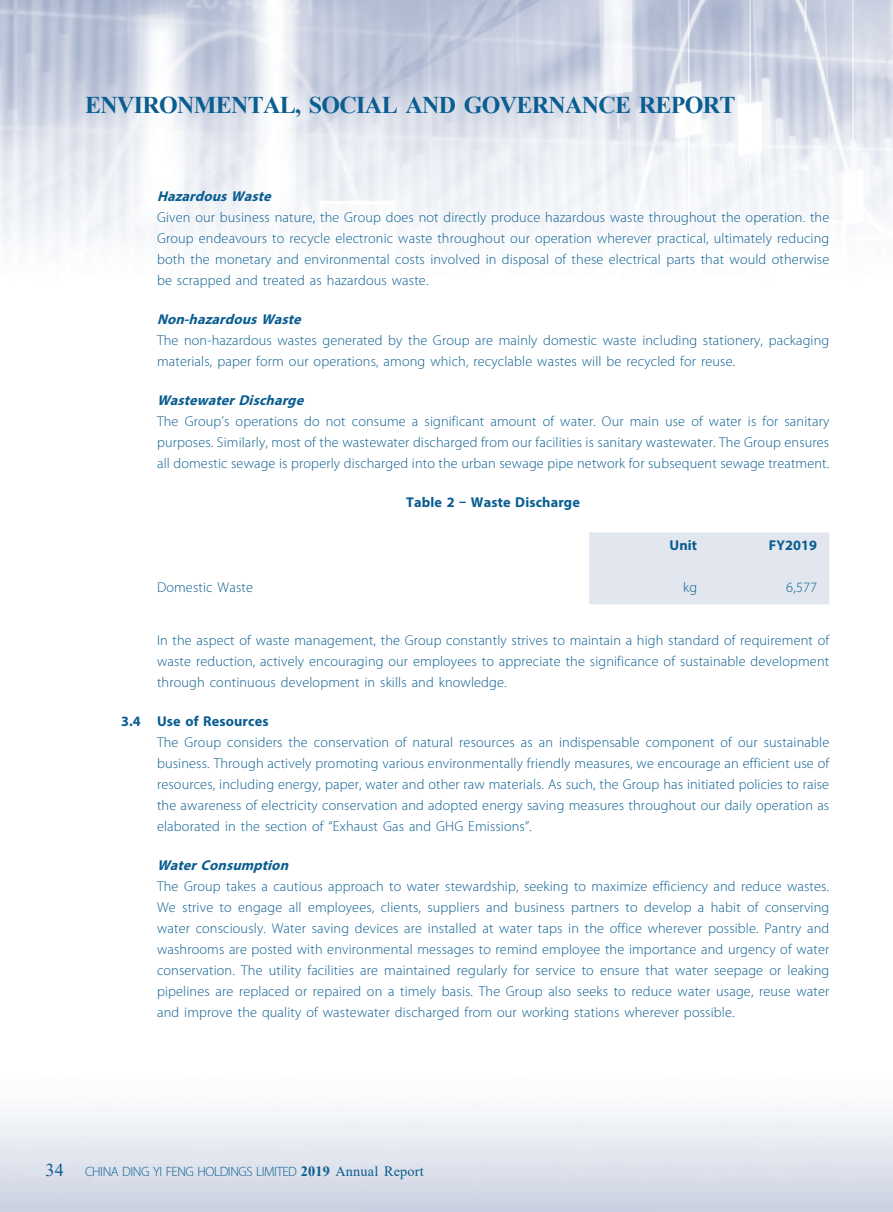
<style>
.page{position:relative;width:893px;height:1212px;background:#fff}
.page>*{position:absolute;margin:0;border:0;box-sizing:border-box;transform-origin:0 0}
.t1{font:700 24px "Times New Roman";letter-spacing:-.025em;color:#095d90}
._13_____P4{font:300 14.25px/21px "Myriad Pro";letter-spacing:.01em;color:#095d90;text-align:justify}
._05_____H3{font:italic 700 14.25px "Myriad Pro";color:#095d90}
._13_____P4-2{font:700 14.25px "Myriad Pro";letter-spacing:.01em;color:#095d90}
._04___H2{font:700 14.25px "Myriad Pro";letter-spacing:.01em;color:#095d90}
._15_Table_Stub{font:300 14.25px "Myriad Pro";letter-spacing:.01em;color:#095d90}
._01_Body_Text{font:700 14.25px "Myriad Pro";letter-spacing:.01em;color:#095d90}
._01_Body_Text-2{font:300 14.25px "Myriad Pro";color:#095d90}
.t2{font:300 13.5px "Myriad Pro";letter-spacing:-.035em;color:#095d90}
.s1{font-family:"Times New Roman";font-weight:400;font-size:18px}
.s2{font-family:"Times New Roman";font-weight:700;font-size:14.25px}
.s3{font-family:"Times New Roman";font-weight:400;font-size:14.25px}
</style>
<div class="page">
<img style="left:0;top:0;width:893px;height:1212px">
<div style="left:589px;top:532px;width:240px;height:72px;background:#e2e6ef"></div>
<h1 class="t1" style="left:85px;top:87px;width:652px">ENVIRONMENTAL, SOCIAL AND GOVERNANCE REPORT</h1>
<p class="_05_____H3" style="left:157px;top:187px;width:120px">HazardousWaste</p>
<p class="_13_____P4" style="left:157px;top:207px;width:674px">Given our business nature, the Group does not directly produce hazardous waste throughout the operation. the Group endeavours to recycle electronic waste throughout our operation wherever practical, ultimately reducing both the monetary and environmental costs involved in disposal of these electrical parts that would otherwise be scrapped and treated as hazardous waste.</p>
<p class="_05_____H3" style="left:157px;top:310px;width:150px">Non-hazardousWaste</p>
<p class="_13_____P4" style="left:157px;top:330px;width:674px">The non-hazardous wastes generated by the Group are mainly domestic waste including stationery, packaging materials, paper form our operations, among which, recyclable wastes will be recycled for reuse.</p>
<p class="_05_____H3" style="left:157px;top:391px;width:152px">WastewaterDischarge</p>
<p class="_13_____P4" style="left:157px;top:411px;width:674px">The Group’s operations do not consume a significant amount of water. Our main use of water is for sanitary purposes. Similarly, most of the wastewater discharged from our facilities is sanitary wastewater. The Group ensures all domestic sewage is properly discharged into the urban sewage pipe network for subsequent sewage treatment.</p>
<p class="_13_____P4-2" style="left:406px;top:493px;width:175px">Table 2 – Waste Discharge</p>
<p class="_01_Body_Text" style="left:669px;top:536px;width:29px">Unit</p>
<p class="_01_Body_Text" style="left:769px;top:536px;width:50px">FY2019</p>
<p class="_15_Table_Stub" style="left:157px;top:580px;width:97px">Domestic Waste</p>
<p class="_01_Body_Text-2" style="left:683px;top:580px;width:15px">kg</p>
<p class="_01_Body_Text-2" style="left:786px;top:580px;width:32px">6,577</p>
<p class="_13_____P4" style="left:157px;top:630px;width:674px">In the aspect of waste management, the Group constantly strives to maintain a high standard of requirement of waste reduction, actively encouraging our employees to appreciate the significance of sustainable development through continuous development in skills and knowledge.</p>
<p class="_04___H2" style="left:121px;top:711px;width:149px">3.4 Use of Resources</p>
<p class="_13_____P4" style="left:157px;top:732px;width:674px">The Group considers the conservation of natural resources as an indispensable component of our sustainable business. Through actively promoting various environmentally friendly measures, we encourage an efficient use of resources, including energy, paper, water and other raw materials. As such, the Group has initiated policies to raise the awareness of electricity conservation and adopted energy saving measures throughout our daily operation as elaborated in the section of “Exhaust Gas and GHG Emissions”.</p>
<p class="_05_____H3" style="left:157px;top:855px;width:137px">WaterConsumption</p>
<p class="_13_____P4" style="left:157px;top:876px;width:674px">The Group takes a cautious approach to water stewardship, seeking to maximize efficiency and reduce wastes.<br>We strive to engage all employees, clients, suppliers and business partners to develop a habit of conserving water consciously. Water saving devices are installed at water taps in the office wherever possible. Pantry and washrooms are posted with environmental messages to remind employee the importance and urgency of water conservation. The utility facilities are maintained regularly for service to ensure that water seepage or leaking pipelines are replaced or repaired on a timely basis. The Group also seeks to reduce water usage, reuse water and improve the quality of wastewater discharged from our working stations wherever possible.</p>
<p class="t2" style="left:45px;top:1164px;width:380px"><span class="s1">34</span> CHINA DING YI FENG HOLDINGS LIMITED <span class="s2">2019</span> <span class="s3">Annual Report</span></p>
</div>
